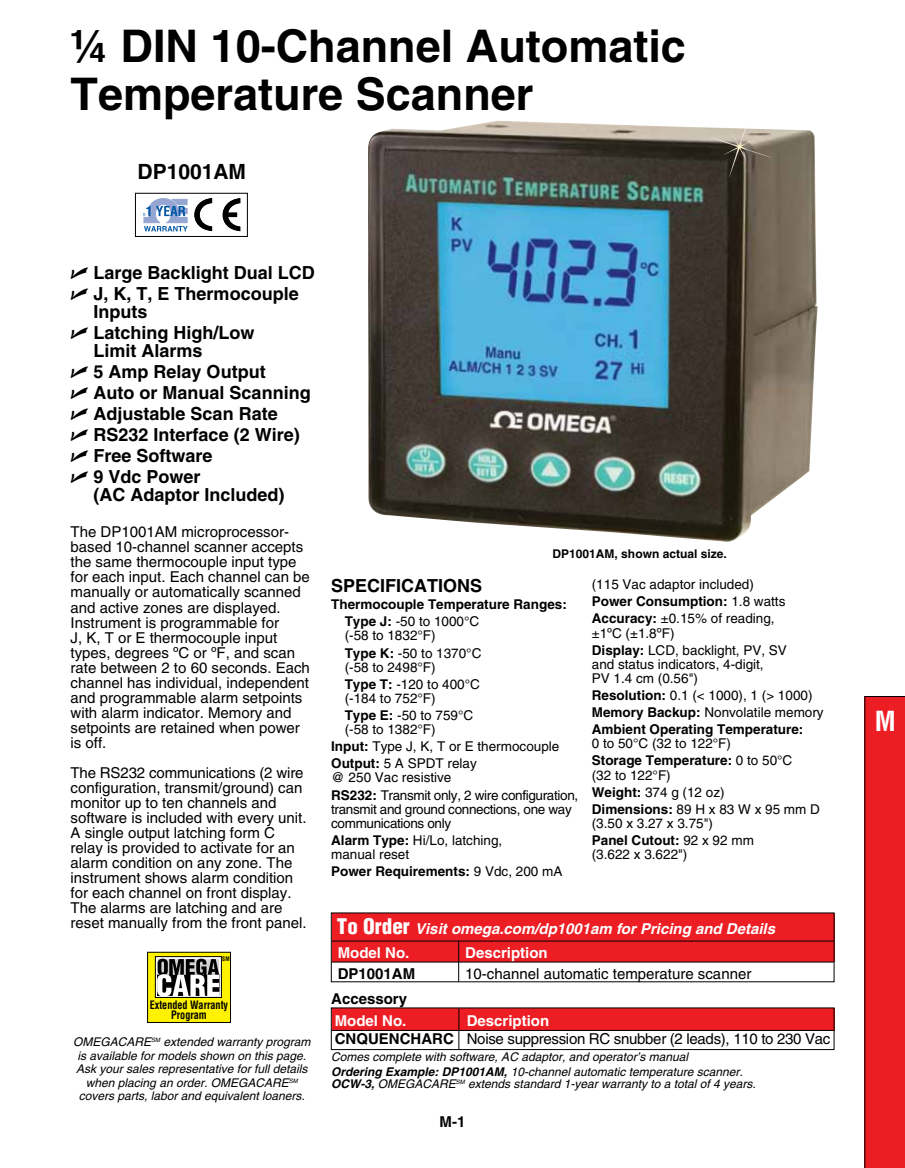
<style>
.page{position:relative;width:905px;height:1168px;background:#fff}
.page>*{position:absolute;margin:0;border:0;box-sizing:border-box;transform-origin:0 0}
.t1{font:700 45px/48.3px "Helvetica";color:#000}
.t2{font:700 condensed 27px "Helvetica";color:#fff}
.t3{font:700 21px "Helvetica";color:#000}
.t4{font:700 18px/21px "Helvetica";color:#000}
.t5{font:15px/15px "Helvetica";color:#000}
.t6{font:15px/18px "Helvetica";letter-spacing:-.02em;color:#000}
.t7{font:italic 700 15px/24px "Helvetica";color:#fff}
.t8{font:700 15px "Helvetica";color:#000}
.t9{font:700 15px "Helvetica";color:#fff}
.t10{font:13.5px/17.1px "Helvetica";color:#000}
.t11{font:700 13.5px/17.1px "Helvetica";color:#000}
.t12{font:13.5px/17.1px "Helvetica";letter-spacing:-.025em;color:#000}
.t13{font:italic 12px/13.5px "Helvetica";color:#000}
.t14{font:700 12px "Helvetica";color:#000}
.t15{font:700 condensed 11.4px/10.2px "Helvetica";color:#000;text-align:center;scale:.9 1}
.t16{font:700 condensed 6.15px "Helvetica";color:#000;scale:.9 1}
.s1{font-family:"Universal Newswith Comm Pi";font-weight:400}
.s2{font-weight:400}
.s3{font-weight:700}
.s4{font-weight:900;font-style:normal;font-stretch:condensed;font-size:21px}
.s5{font-style:normal}
.s6{font-weight:700;color:#fff}
</style>
<div class="page">
<svg style="left:864px;top:696px;width:40px;height:472px;background:#dd1b21"></svg>
<div style="left:135px;top:193px;width:113px;height:44px;border:1px solid #000"></div>
<svg style="left:143px;top:198px;width:97px;height:33px"></svg>
<div style="left:332px;top:1008px;width:502px;height:22px;background:#ed1d24"></div>
<hr style="left:331px;top:1030px;width:502px;height:1px;background:#000">
<div style="left:331px;top:1007px;width:503px;height:43px;border:1px solid #000"></div>
<hr style="left:458px;top:1008px;width:1px;height:41px;background:#000">
<div style="left:332px;top:913px;width:502px;height:49px;background:#ed1d24"></div>
<hr style="left:331px;top:940px;width:502px;height:1px;background:#000">
<hr style="left:331px;top:962px;width:502px;height:1px;background:#000">
<hr style="left:458px;top:941px;width:1px;height:41px;background:#000">
<img style="left:368px;top:121px;width:449px;height:421px">
<img style="left:709px;top:121px;width:62px;height:56px">
<div style="left:147px;top:952px;width:83px;height:70px;background:#fff200"></div>
<div style="left:147px;top:952px;width:84px;height:71px;border:1px solid #000"></div>
<svg style="left:155px;top:956px;width:67px;height:42px"></svg>
<svg style="left:157px;top:958px;width:63px;height:38px;background:#818181"></svg>
<h1 class="t1" style="left:70px;top:21px;width:617px">¼ DIN 10-Channel Automatic<br>Temperature Scanner</h1>
<h3 class="t3" style="left:137px;top:159px;width:110px">DP1001AM</h3>
<p class="t4" style="left:70px;top:262px;width:246px"><span class="s1">U</span> Large Backlight Dual LCD<br><span class="s1">U</span> J, K, T, E Thermocouple</p>
<p class="t4" style="left:70px;top:301px;width:186px;text-indent:23px">Inputs<br><span class="s1">U</span> Latching High/Low</p>
<p class="t4" style="left:70px;top:340px;width:242px;text-indent:23px">Limit Alarms<br><span class="s1">U</span> 5 Amp Relay Output<br><span class="s1">U</span> Auto or Manual Scanning<br><span class="s1">U</span> Adjustable Scan Rate<br><span class="s1">U</span> RS232 Interface (2 Wire)<br><span class="s1">U</span> Free Software<br><span class="s1">U</span> 9 Vdc Power</p>
<p class="t4" style="left:94px;top:484px;width:192px">(AC Adaptor Included)</p>
<p class="t5" style="left:70px;top:525px;width:241px">The DP1001AM microprocessor&shy;based 10-channel scanner accepts the same thermocouple input type for each input. Each channel can be manually or automatically scanned and active zones are displayed.<br>Instrument is programmable for<br>J, K, T or E thermocouple input types, degrees ºC or ºF, and scan rate between 2 to 60 seconds. Each channel has individual, independent and programmable alarm setpoints with alarm indicator. Memory and setpoints are retained when power is off.</p>
<p class="t5" style="left:70px;top:765px;width:237px">The RS232 communications (2 wire configuration, transmit/ground) can monitor up to ten channels and software is included with every unit.<br>A single output latching form C relay is provided to activate for an alarm condition on any zone. The instrument shows alarm condition for each channel on front display.<br>The alarms are latching and are reset manually from the front panel.</p>
<p class="t16" style="left:222px;top:955px;width:10px">SM</p>
<p class="t15" style="left:150px;top:999px;width:88px">Extended Warranty<br>Program</p>
<p class="t13" style="left:73px;top:1035px;width:239px;text-align:center">OMEGACARE<sup>SM</sup> extended warranty program is available for models shown on this page.<br>Ask your sales representative for full details when placing an order. OMEGACARE<sup>SM </sup>covers parts, labor and equivalent loaners.</p>
<p class="t14" style="left:552px;top:546px;width:176px">DP1001AM, shown actual size.</p>
<p class="t4" style="left:331px;top:575px;width:153px">SPECIFICATIONS</p>
<p class="t11" style="left:345px;top:596px;width:224px;text-indent:-14px">Thermocouple Temperature Ranges:<br>Type J: <span class="s2">-50 to 1000°C</span></p>
<p class="t10" style="left:345px;top:627px;width:138px">(-58 to 1832°F)<br><span class="s3">Type K:</span> -50 to 1370°C</p>
<p class="t10" style="left:345px;top:658px;width:137px">(-58 to 2498°F)<br><span class="s3">Type T:</span> -120 to 400°C</p>
<p class="t10" style="left:345px;top:689px;width:130px">(-184 to 752°F)<br><span class="s3">Type E:</span> -50 to 759°C</p>
<p class="t10" style="left:331px;top:721px;width:230px;text-indent:14px">(-58 to 1382°F)<br><span class="s3">Input:</span> Type J, K, T or E thermocouple<br><span class="s3">Output:</span> 5 A SPDT relay</p>
<p class="t12" style="left:331px;top:769px;width:249px">@ 250 Vac resistive<br><span class="s3">RS232:</span> Transmit only, 2 wire configuration,</p>
<p class="t12" style="left:331px;top:802px;width:242px;line-height:14.1px">transmit and ground connections, one way communications only</p>
<p class="t10" style="left:331px;top:833px;width:173px;line-height:14.1px"><span class="s3">Alarm Type:</span> Hi/Lo, latching, manual reset</p>
<p class="t11" style="left:331px;top:862px;width:233px">Power Requirements: <span class="s2">9 Vdc, 200 mA</span></p>
<p class="t10" style="left:591px;top:576px;width:195px">(115 Vac adaptor included)<br><span class="s3">Power Consumption:</span> 1.8 watts<br><span class="s3">Accuracy:</span> ±0.15% of reading,</p>
<p class="t10" style="left:591px;top:624px;width:197px">±1ºC (±1.8ºF)<br><span class="s3">Display:</span> LCD, backlight, PV, SV</p>
<p class="t10" style="left:591px;top:657px;width:173px;line-height:14.1px">and status indicators, 4-digit,<br>PV 1.4 cm (0.56")</p>
<p class="t11" style="left:591px;top:686px;width:233px">Resolution: <span class="s2">0.1 (&lt; 1000), 1 (&gt; 1000)<br></span>Memory Backup: <span class="s2">Nonvolatile memory<br></span>Ambient Operating Temperature:</p>
<p class="t10" style="left:591px;top:735px;width:202px">0 to 50°C (32 to 122°F)<br><span class="s3">Storage Temperature:</span> 0 to 50°C</p>
<p class="t10" style="left:591px;top:766px;width:230px">(32 to 122°F)<br><span class="s3">Weight:</span> 374 g (12 oz)<br><span class="s3">Dimensions:</span> 89 H x 83 W x 95 mm D</p>
<p class="t10" style="left:591px;top:814px;width:164px">(3.50 x 3.27 x 3.75")<br><span class="s3">Panel Cutout:</span> 92 x 92 mm</p>
<p class="t10" style="left:591px;top:846px;width:97px">(3.622 x 3.622")</p>
<p class="t7" style="left:337px;top:917px;width:439px"><span class="s4">To Order</span> Visit omega.com/dp1001am for Pricing and Details<br><span class="s5">Model No.</span></p>
<p class="t9" style="left:465px;top:944px;width:84px">Description</p>
<p class="t8" style="left:337px;top:965px;width:79px">DP1001AM</p>
<p class="t5" style="left:465px;top:966px;width:287px">10-channel automatic temperature scanner</p>
<p class="t8" style="left:331px;top:989px;width:77px">Accessory</p>
<p class="t6" style="left:334px;top:1012px;width:497px;text-indent:132px"><span class="s6">Description<br></span><span class="s3">CNQUENCHARC</span> Noise suppression RC snubber (2 leads), 110 to 230 Vac</p>
<p class="t9" style="left:334px;top:1012px;width:73px">Model No.</p>
<p class="t13" style="left:331px;top:1049px;width:413px;line-height:15px">Comes complete with software, AC adaptor, and operator’s manual<br><span class="s3">Ordering Example: DP1001AM,</span> 10-channel automatic temperature scanner.</p>
<p class="t13" style="left:331px;top:1077px;width:426px"><span class="s3">OCW-3,</span> OMEGACARE<sup>SM</sup> extends standard 1-year warranty to a total of 4 years.</p>
<p class="t8" style="left:439px;top:1112px;width:27px">M-1</p>
<h2 class="t2" style="left:874px;top:704px;width:23px">M</h2>
</div>
